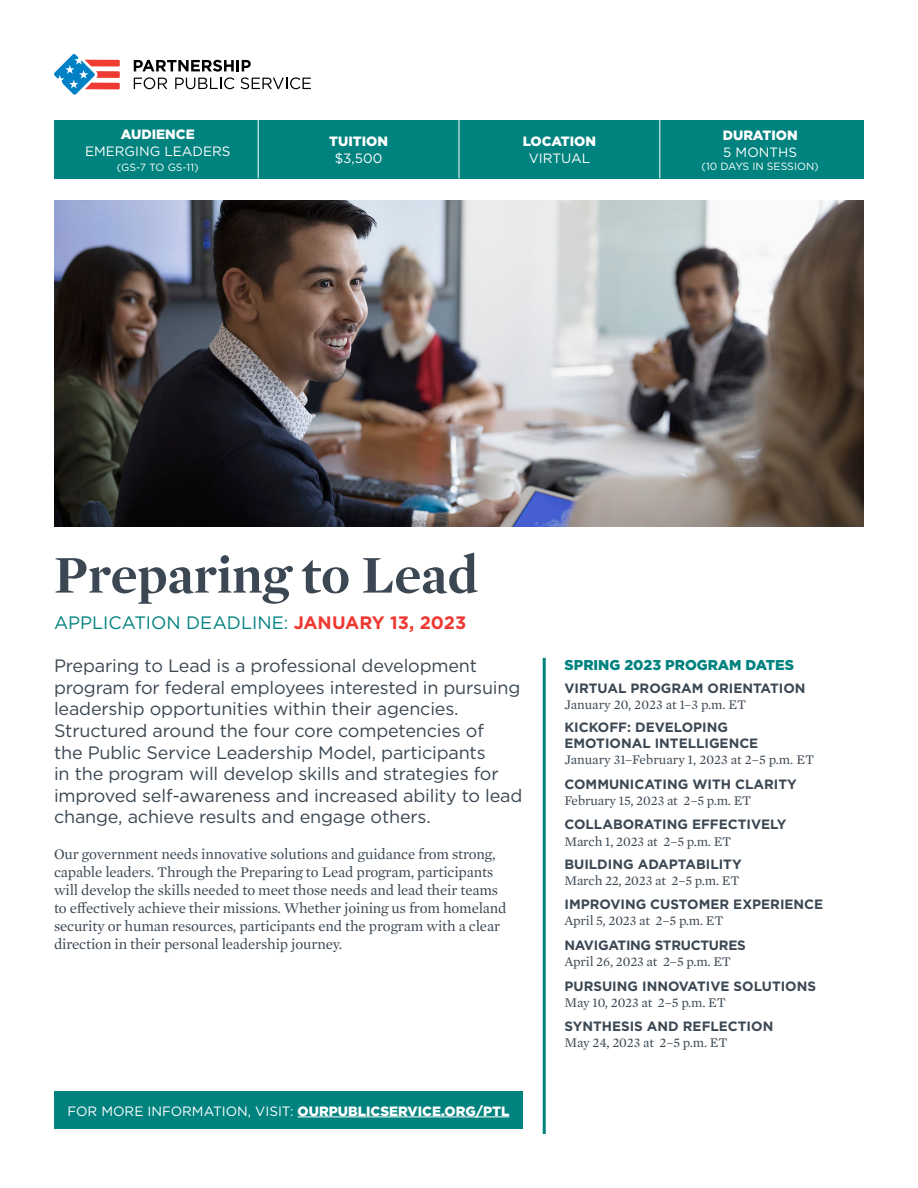
<style>
.page{position:relative;width:918px;height:1188px;background:#fff}
.page>*{position:absolute;margin:0;border:0;box-sizing:border-box;transform-origin:0 0}
.t1{font:700 54px "Mercury Display";color:#3b4752}
.t2{font:18px/21.6px "Gotham";letter-spacing:-.01em;color:#3b4752}
.t3{font:18px "Gotham";color:#00827e}
.t4{font:15px/18px "Mercury Text G1";letter-spacing:-.01em;color:#3b4752}
.t5{font:900 14.25px "Gotham";color:#00827e}
.t6{font:13.5px "Mercury Text G1";letter-spacing:-.01em;color:#3b4752}
.t7{font:700 13.5px/16.2px "Gotham";color:#3b4752}
.t8{font:13.5px "Gotham";color:#fff}
.t9{font:900 13.5px "Gotham";color:#fff}
.t10{font:700 13.5px "Gotham";letter-spacing:-.02em;color:#3b4752}
.t11{font:10.5px "Gotham";color:#fff}
.s1{font-weight:700;color:#ee3831}
.s2{font-weight:900}
</style>
<div class="page">
<div style="left:54px;top:120px;width:810px;height:58px;background:#00827e"></div>
<hr style="left:258px;top:120px;width:1px;height:58px;background:#fff">
<hr style="left:459px;top:120px;width:1px;height:58px;background:#fff">
<hr style="left:659px;top:120px;width:1px;height:58px;background:#fff">
<img style="left:54px;top:201px;width:810px;height:326px">
<hr style="left:543px;top:658px;width:3px;height:476px;background:#00827e">
<div style="left:54px;top:1091px;width:469px;height:38px;background:#00827e"></div>
<hr style="left:298px;top:1117px;width:211px;height:1px;background:#fff">
<svg style="left:134px;top:60px;width:177px;height:29px"></svg>
<svg style="left:54px;top:54px;width:66px;height:41px"></svg>
<p class="t9" style="left:121px;top:125px;width:75px">AUDIENCE</p>
<p class="t8" style="left:85px;top:143px;width:147px">EMERGING LEADERS</p>
<p class="t11" style="left:117px;top:160px;width:83px">(GS-7 TO GS-11)</p>
<p class="t9" style="left:329px;top:132px;width:60px">TUITION</p>
<p class="t8" style="left:335px;top:150px;width:49px">$3,500</p>
<p class="t9" style="left:523px;top:132px;width:75px">LOCATION</p>
<p class="t8" style="left:529px;top:150px;width:63px">VIRTUAL</p>
<p class="t9" style="left:723px;top:125px;width:76px">DURATION</p>
<p class="t8" style="left:723px;top:144px;width:75px">5 MONTHS</p>
<p class="t11" style="left:702px;top:159px;width:119px">(10 DAYS IN SESSION)</p>
<h1 class="t1" style="left:54px;top:535px;width:426px">Preparing to Lead</h1>
<p class="t3" style="left:54px;top:611px;width:414px">APPLICATION DEADLINE: <span class="s1">JANUARY 13, 2023</span></p>
<p class="t2" style="left:54px;top:655px;width:470px">Preparing to Lead is a professional development program for federal employees interested in pursuing leadership opportunities within their agencies.<br>Structured around the four core competencies of<br>the Public Service Leadership Model, participants<br>in the program will develop skills and strategies for improved self-awareness and increased ability to lead change, achieve results and engage others.</p>
<p class="t4" style="left:54px;top:845px;width:454px">Our government needs innovative solutions and guidance from strong, capable leaders. Through the Preparing to Lead program, participants will develop the skills needed to meet those needs and lead their teams to effectively achieve their missions. Whether joining us from homeland security or human resources, participants end the program with a clear direction in their personal leadership journey.</p>
<p class="t8" style="left:68px;top:1102px;width:443px">FOR MORE INFORMATION, VISIT: <span class="s2">OURPUBLICSERVICE.ORG/PTL</span></p>
<p class="t5" style="left:564px;top:655px;width:231px">SPRING 2023 PROGRAM DATES</p>
<p class="t7" style="left:564px;top:680px;width:243px">VIRTUAL PROGRAM ORIENTATION</p>
<p class="t6" style="left:564px;top:695px;width:183px">January 20, 2023 at 1–3 p.m. ET</p>
<p class="t7" style="left:564px;top:719px;width:195px">KICKOFF: DEVELOPING<br>EMOTIONAL INTELLIGENCE</p>
<p class="t6" style="left:564px;top:750px;width:251px">January 31–February 1, 2023 at 2–5 p.m. ET</p>
<p class="t7" style="left:564px;top:776px;width:234px">COMMUNICATING WITH CLARITY</p>
<p class="t6" style="left:564px;top:791px;width:188px">February 15, 2023 at 2–5 p.m. ET</p>
<p class="t7" style="left:564px;top:817px;width:224px">COLLABORATING EFFECTIVELY</p>
<p class="t6" style="left:564px;top:831px;width:168px">March 1, 2023 at 2–5 p.m. ET</p>
<p class="t7" style="left:564px;top:856px;width:179px">BUILDING ADAPTABILITY</p>
<p class="t6" style="left:564px;top:871px;width:177px">March 22, 2023 at 2–5 p.m. ET</p>
<p class="t7" style="left:564px;top:896px;width:260px">IMPROVING CUSTOMER EXPERIENCE</p>
<p class="t6" style="left:564px;top:911px;width:161px">April 5, 2023 at 2–5 p.m. ET</p>
<p class="t10" style="left:564px;top:936px;width:183px">NAVIGATING STRUCTURES</p>
<p class="t6" style="left:564px;top:952px;width:168px">April 26, 2023 at 2–5 p.m. ET</p>
<p class="t7" style="left:564px;top:978px;width:253px">PURSUING INNOVATIVE SOLUTIONS</p>
<p class="t6" style="left:564px;top:993px;width:163px">May 10, 2023 at 2–5 p.m. ET</p>
<p class="t7" style="left:564px;top:1018px;width:210px">SYNTHESIS AND REFLECTION</p>
<p class="t6" style="left:564px;top:1033px;width:165px">May 24, 2023 at 2–5 p.m. ET</p>
</div>
